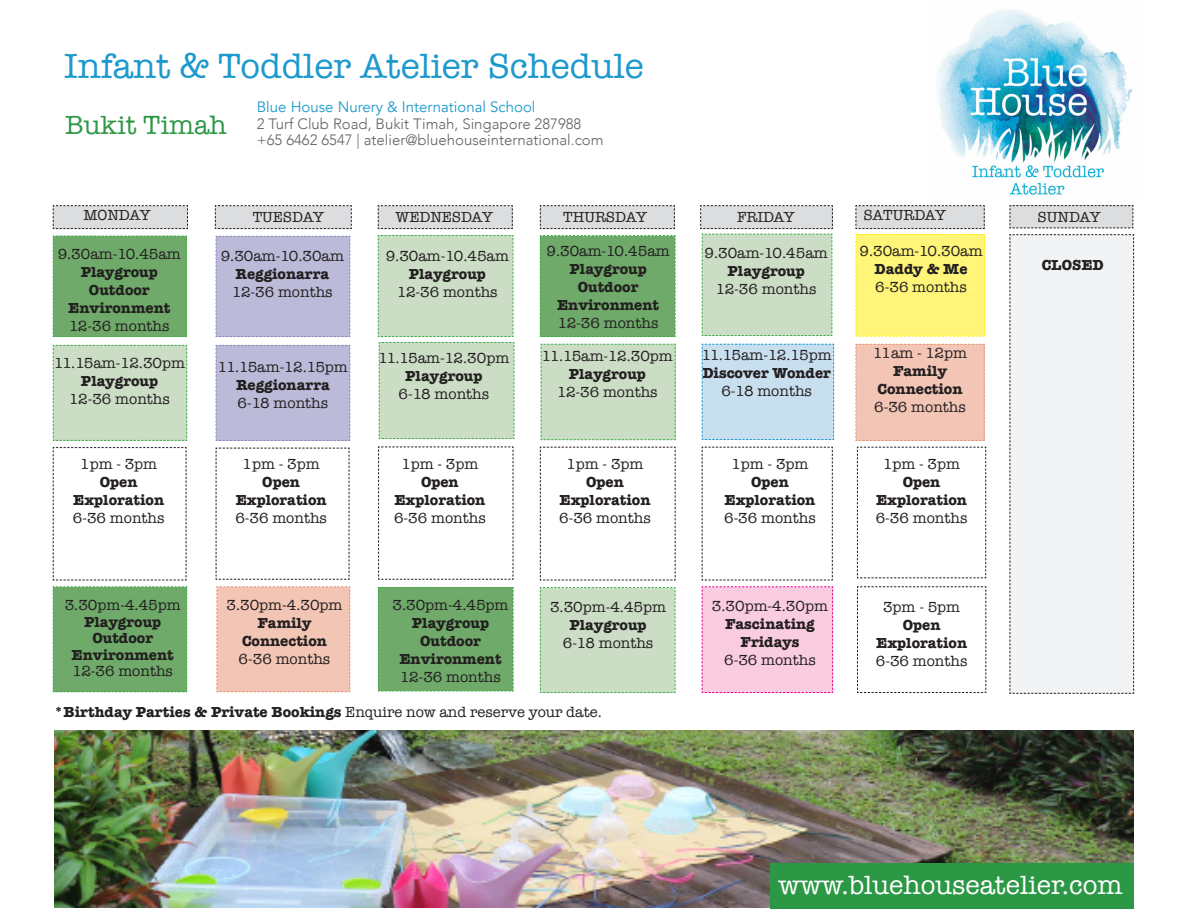
<style>
.page{position:relative;width:1188px;height:918px;background:#fff}
.page>*{position:absolute;margin:0;border:0;box-sizing:border-box;transform-origin:0 0}
.t1{font:36px "American Typewriter";color:#1c99cd}
.t2{font:27px "American Typewriter";color:#fff}
.t3{font:27px "American Typewriter";color:#2c9846}
.t4{font:15px "American Typewriter";color:#231f20}
.t5{font:700 15px/18px "American Typewriter";color:#231f20;text-align:center}
.t6{font:300 15px "Avenir";color:#636366}
.t7{font:15px "Avenir";color:#1c99cd}
.t8{font:15px "American Typewriter";letter-spacing:-.02em;color:#231f20}
.s1{font-weight:400}
</style>
<div class="page">
<div style="left:52px;top:235px;width:135px;height:102px;background:#6faa6a"></div>
<img style="left:936px;top:9px;width:196px;height:186px">
<svg style="left:52px;top:205px;width:136px;height:24px"></svg>
<svg style="left:215px;top:205px;width:137px;height:24px"></svg>
<svg style="left:377px;top:205px;width:136px;height:24px"></svg>
<svg style="left:540px;top:205px;width:135px;height:24px"></svg>
<svg style="left:700px;top:205px;width:133px;height:131px"></svg>
<svg style="left:1009px;top:205px;width:125px;height:24px"></svg>
<div style="left:1009px;top:234px;width:125px;height:460px;background:#f2f3f4"></div>
<div style="left:701px;top:343px;width:133px;height:97px;background:#c8dfef"></div>
<div style="left:52px;top:345px;width:135px;height:96px;background:#cbddc5"></div>
<svg style="left:52px;top:447px;width:135px;height:246px"></svg>
<div style="left:215px;top:236px;width:136px;height:101px;background:#bbbbd9"></div>
<div style="left:215px;top:345px;width:136px;height:96px;background:#bbbbd9"></div>
<svg style="left:215px;top:447px;width:135px;height:133px"></svg>
<div style="left:216px;top:586px;width:135px;height:107px;background:#f2c5b4"></div>
<svg style="left:377px;top:235px;width:138px;height:204px"></svg>
<svg style="left:378px;top:446px;width:136px;height:134px"></svg>
<div style="left:540px;top:235px;width:136px;height:102px;background:#6faa6a"></div>
<div style="left:540px;top:343px;width:136px;height:97px;background:#cbddc5"></div>
<svg style="left:540px;top:446px;width:136px;height:135px"></svg>
<div style="left:540px;top:587px;width:136px;height:106px;background:#cbddc5"></div>
<svg style="left:701px;top:446px;width:132px;height:247px"></svg>
<svg style="left:855px;top:205px;width:130px;height:132px"></svg>
<svg style="left:855px;top:344px;width:131px;height:235px"></svg>
<img style="left:54px;top:731px;width:1079px;height:176px">
<div style="left:770px;top:863px;width:363px;height:45px;background:#2c9846"></div>
<div style="left:378px;top:587px;width:136px;height:105px;background:#6faa6a"></div>
<svg style="left:857px;top:586px;width:130px;height:107px"></svg>
<p class="t1" style="left:64px;top:39px;width:581px">Infant &amp; Toddler Atelier Schedule</p>
<p class="t3" style="left:65px;top:104px;width:163px">Bukit Timah</p>
<p class="t7" style="left:257px;top:98px;width:280px">Blue House Nurery &amp; International School</p>
<p class="t6" style="left:257px;top:115px;width:326px">2 Turf Club Road, Bukit Timah, Singapore 287988</p>
<p class="t6" style="left:257px;top:131px;width:348px">+65 6462 6547 | atelier@bluehouseinternational.com</p>
<p class="t4" style="left:83px;top:204px;width:69px">MONDAY</p>
<p class="t4" style="left:253px;top:205px;width:73px">TUESDAY</p>
<p class="t4" style="left:395px;top:205px;width:99px">WEDNESDAY</p>
<p class="t4" style="left:563px;top:205px;width:85px">THURSDAY</p>
<p class="t4" style="left:737px;top:205px;width:59px">FRIDAY</p>
<p class="t4" style="left:863px;top:204px;width:84px">SATURDAY</p>
<p class="t4" style="left:1038px;top:205px;width:65px">SUNDAY</p>
<p class="t4" style="left:386px;top:245px;width:125px">9.30am-10.45am</p>
<p class="t5" style="left:409px;top:265px;width:79px">Playgroup</p>
<p class="t4" style="left:397px;top:281px;width:102px">12-36 months</p>
<p class="t4" style="left:859px;top:240px;width:125px">9.30am-10.30am</p>
<p class="t5" style="left:875px;top:260px;width:94px">Daddy &amp; Me</p>
<p class="t4" style="left:875px;top:276px;width:93px">6-36 months</p>
<p class="t4" style="left:547px;top:240px;width:125px">9.30am-10.45am</p>
<p class="t5" style="left:570px;top:260px;width:79px">Playgroup</p>
<p class="t5" style="left:578px;top:278px;width:62px">Outdoor</p>
<p class="t5" style="left:557px;top:296px;width:104px">Environment</p>
<p class="t4" style="left:558px;top:312px;width:102px">12-36 months</p>
<p class="t4" style="left:542px;top:344px;width:132px">11.15am-12.30pm</p>
<p class="t5" style="left:569px;top:364px;width:79px">Playgroup</p>
<p class="t4" style="left:557px;top:380px;width:102px">12-36 months</p>
<p class="t4" style="left:705px;top:241px;width:125px">9.30am-10.45am</p>
<p class="t5" style="left:728px;top:261px;width:79px">Playgroup</p>
<p class="t4" style="left:716px;top:277px;width:102px">12-36 months</p>
<p class="t4" style="left:58px;top:243px;width:125px">9.30am-10.45am</p>
<p class="t5" style="left:81px;top:262px;width:79px">Playgroup</p>
<p class="t5" style="left:89px;top:280px;width:62px">Outdoor</p>
<p class="t5" style="left:68px;top:298px;width:104px">Environment</p>
<p class="t4" style="left:69px;top:315px;width:102px">12-36 months</p>
<p class="t4" style="left:221px;top:245px;width:125px">9.30am-10.30am</p>
<p class="t5" style="left:236px;top:265px;width:95px">Reggionarra</p>
<p class="t4" style="left:232px;top:281px;width:102px">12-36 months</p>
<p class="t5" style="left:1042px;top:255px;width:63px">CLOSED</p>
<p class="t4" style="left:873px;top:342px;width:95px">11am - 12pm</p>
<p class="t5" style="left:878px;top:361px;width:86px">Family<br>Connection</p>
<p class="t4" style="left:874px;top:396px;width:93px">6-36 months</p>
<p class="t8" style="left:702px;top:344px;width:131px">11.15am-12.15pm</p>
<p class="t5" style="left:702px;top:364px;width:130px">Discover Wonder</p>
<p class="t4" style="left:721px;top:380px;width:92px">6-18 months</p>
<p class="t4" style="left:378px;top:346px;width:132px">11.15am-12.30pm</p>
<p class="t5" style="left:405px;top:366px;width:79px">Playgroup</p>
<p class="t4" style="left:399px;top:382px;width:92px">6-18 months</p>
<p class="t4" style="left:54px;top:352px;width:132px">11.15am-12.30pm</p>
<p class="t5" style="left:81px;top:371px;width:79px">Playgroup</p>
<p class="t4" style="left:69px;top:388px;width:102px">12-36 months</p>
<p class="t8" style="left:218px;top:356px;width:131px">11.15am-12.15pm</p>
<p class="t5" style="left:236px;top:375px;width:95px">Reggionarra</p>
<p class="t4" style="left:238px;top:392px;width:92px">6-18 months</p>
<p class="t4" style="left:80px;top:453px;width:79px">1pm - 3pm</p>
<p class="t5" style="left:100px;top:473px;width:39px">Open</p>
<p class="t5" style="left:73px;top:491px;width:92px">Exploration</p>
<p class="t4" style="left:73px;top:507px;width:93px">6-36 months</p>
<p class="t4" style="left:65px;top:594px;width:117px">3.30pm-4.45pm</p>
<p class="t5" style="left:84px;top:612px;width:79px">Playgroup</p>
<p class="t5" style="left:92px;top:628px;width:62px">Outdoor</p>
<p class="t5" style="left:72px;top:645px;width:104px">Environment</p>
<p class="t4" style="left:72px;top:660px;width:102px">12-36 months</p>
<p class="t4" style="left:243px;top:453px;width:79px">1pm - 3pm</p>
<p class="t5" style="left:262px;top:473px;width:39px">Open</p>
<p class="t5" style="left:236px;top:491px;width:92px">Exploration</p>
<p class="t4" style="left:235px;top:507px;width:93px">6-36 months</p>
<p class="t4" style="left:226px;top:594px;width:117px">3.30pm-4.30pm</p>
<p class="t5" style="left:242px;top:613px;width:86px">Family<br>Connection</p>
<p class="t4" style="left:239px;top:648px;width:93px">6-36 months</p>
<p class="t4" style="left:401px;top:453px;width:79px">1pm - 3pm</p>
<p class="t5" style="left:421px;top:473px;width:39px">Open</p>
<p class="t5" style="left:394px;top:491px;width:92px">Exploration</p>
<p class="t4" style="left:394px;top:507px;width:93px">6-36 months</p>
<p class="t4" style="left:393px;top:594px;width:117px">3.30pm-4.45pm</p>
<p class="t5" style="left:412px;top:613px;width:79px">Playgroup</p>
<p class="t5" style="left:420px;top:631px;width:62px">Outdoor</p>
<p class="t5" style="left:399px;top:649px;width:104px">Environment</p>
<p class="t4" style="left:400px;top:666px;width:102px">12-36 months</p>
<p class="t4" style="left:566px;top:453px;width:79px">1pm - 3pm</p>
<p class="t5" style="left:586px;top:473px;width:39px">Open</p>
<p class="t5" style="left:560px;top:491px;width:92px">Exploration</p>
<p class="t4" style="left:559px;top:507px;width:93px">6-36 months</p>
<p class="t4" style="left:550px;top:595px;width:117px">3.30pm-4.45pm</p>
<p class="t5" style="left:569px;top:615px;width:79px">Playgroup</p>
<p class="t4" style="left:563px;top:631px;width:92px">6-18 months</p>
<p class="t5" style="left:54px;top:702px;width:550px">*Birthday Parties &amp; Private Bookings <span class="s1">Enquire now and reserve your date.</span></p>
<p class="t4" style="left:731px;top:453px;width:79px">1pm - 3pm</p>
<p class="t5" style="left:751px;top:473px;width:39px">Open</p>
<p class="t5" style="left:724px;top:491px;width:92px">Exploration</p>
<p class="t4" style="left:724px;top:507px;width:93px">6-36 months</p>
<p class="t4" style="left:712px;top:594px;width:117px">3.30pm-4.30pm</p>
<p class="t5" style="left:725px;top:614px;width:91px">Fascinating<br>Fridays</p>
<p class="t4" style="left:724px;top:648px;width:93px">6-36 months</p>
<p class="t4" style="left:883px;top:453px;width:79px">1pm - 3pm</p>
<p class="t5" style="left:903px;top:473px;width:39px">Open</p>
<p class="t5" style="left:876px;top:491px;width:92px">Exploration</p>
<p class="t4" style="left:876px;top:507px;width:93px">6-36 months</p>
<p class="t4" style="left:883px;top:595px;width:79px">3pm - 5pm</p>
<p class="t5" style="left:903px;top:615px;width:39px">Open</p>
<p class="t5" style="left:876px;top:633px;width:92px">Exploration</p>
<p class="t4" style="left:876px;top:649px;width:93px">6-36 months</p>
<p class="t2" style="left:778px;top:864px;width:346px">www.bluehouseatelier.com</p>
</div>
